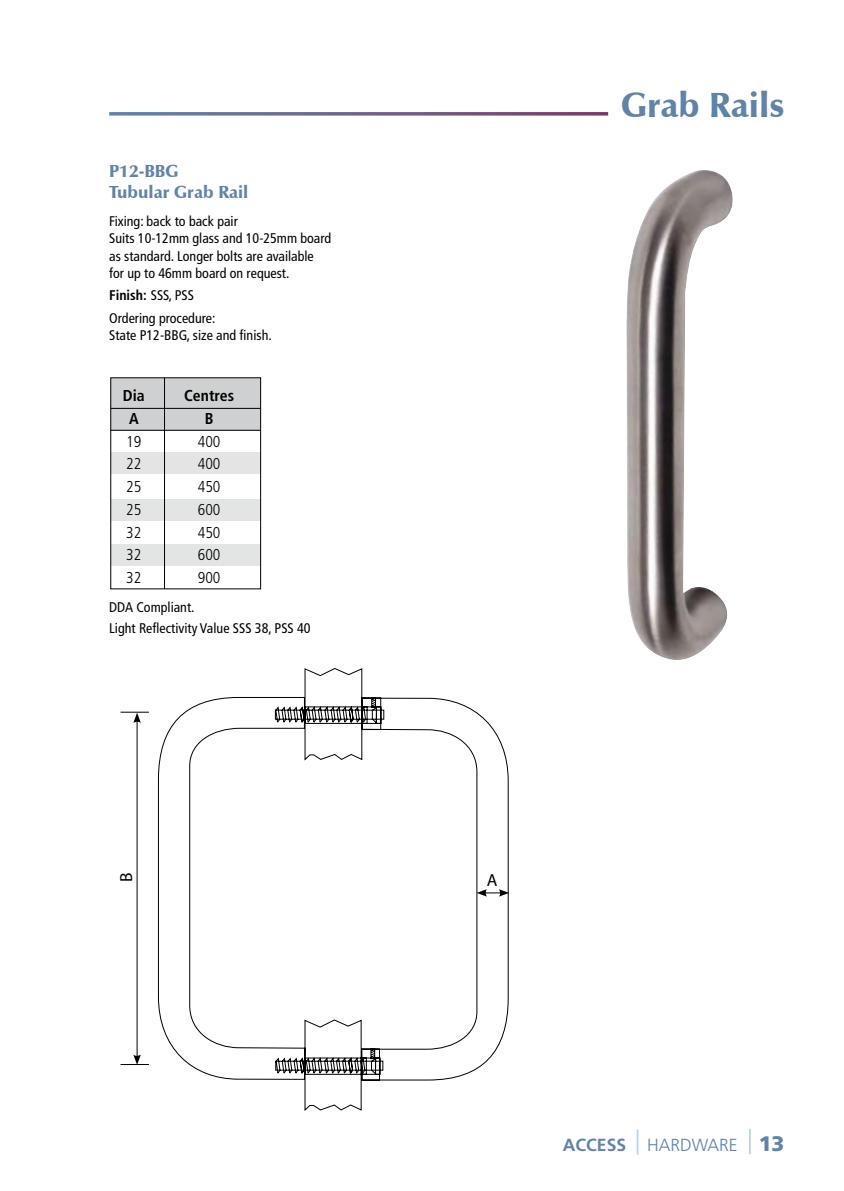
<style>
.page{position:relative;width:844px;height:1191px;background:#fff}
.page>*{position:absolute;margin:0;border:0;box-sizing:border-box;transform-origin:0 0}
.t1{font:900 35px "Zapf Humanist 601 BT";color:#6083a7}
.t2{font:900 17.5px/21px "Zapf Humanist 601 BT";color:#6083a7}
.t3{font:300 17.5px "Frutiger";color:#6083a7}
.t4{font:17.5px "Myriad";color:#000}
.t5{font:300 condensed 15.75px "Frutiger";color:#000}
.t6{font:700 condensed 15.75px "Frutiger";color:#000}
.t7{font:condensed 14px/17.5px "Frutiger";color:#000}
.s1{font-weight:700}
.s2{font-weight:900;font-size:21px}
</style>
<div class="page">
<hr style="left:636px;top:1129px;width:2px;height:25px;background:#bdd4e4">
<hr style="left:748px;top:1129px;width:2px;height:25px;background:#bdd4e4">
<svg style="left:109px;top:112px;width:499px;height:4px;background:#807499"></svg>
<svg style="left:158px;top:668px;width:351px;height:443px"></svg>
<div style="left:111px;top:544px;width:149px;height:22px;background:#e3e4e4"></div>
<div style="left:111px;top:499px;width:149px;height:22px;background:#e3e4e4"></div>
<div style="left:111px;top:452px;width:149px;height:22px;background:#e3e4e4"></div>
<div style="left:110px;top:377px;width:151px;height:53px;background:#cfd0d1"></div>
<div style="left:110px;top:377px;width:151px;height:212px;border:1px solid #000"></div>
<hr style="left:111px;top:430px;width:149px;height:1px;background:#000">
<hr style="left:111px;top:408px;width:149px;height:1px;background:#000">
<hr style="left:164px;top:378px;width:1px;height:211px;background:#000">
<svg style="left:476px;top:889px;width:33px;height:7px"></svg>
<hr style="left:137px;top:720px;width:1px;height:337px;background:#000">
<svg style="left:120px;top:711px;width:29px;height:12px"></svg>
<svg style="left:120px;top:1054px;width:29px;height:11px"></svg>
<img style="left:626px;top:170px;width:107px;height:490px">
<p class="t2" style="left:109px;top:161px;width:141px">P12-BBG<br>Tubular Grab Rail</p>
<p class="t7" style="left:109px;top:212px;width:223px">Fixing: back to back pair<br>Suits 10-12mm glass and 10-25mm board as standard. Longer bolts are available for up to 46mm board on request.</p>
<p class="t7" style="left:109px;top:284px;width:108px;line-height:22.4px"><span class="s1">Finish:</span> SSS, PSS<br>Ordering procedure:</p>
<p class="t7" style="left:109px;top:327px;width:164px">State P12-BBG, size and finish.</p>
<p class="t6" style="left:123px;top:386px;width:23px">Dia</p>
<p class="t6" style="left:184px;top:386px;width:52px">Centres</p>
<p class="t6" style="left:129px;top:409px;width:11px">A</p>
<p class="t6" style="left:205px;top:409px;width:10px">B</p>
<p class="t5" style="left:126px;top:432px;width:17px">19</p>
<p class="t5" style="left:198px;top:432px;width:24px">400</p>
<p class="t5" style="left:126px;top:455px;width:17px">22</p>
<p class="t5" style="left:198px;top:455px;width:24px">400</p>
<p class="t5" style="left:126px;top:478px;width:17px">25</p>
<p class="t5" style="left:198px;top:478px;width:24px">450</p>
<p class="t5" style="left:126px;top:500px;width:17px">25</p>
<p class="t5" style="left:198px;top:500px;width:24px">600</p>
<p class="t5" style="left:126px;top:523px;width:17px">32</p>
<p class="t5" style="left:198px;top:523px;width:24px">450</p>
<p class="t5" style="left:126px;top:546px;width:17px">32</p>
<p class="t5" style="left:198px;top:546px;width:24px">600</p>
<p class="t5" style="left:126px;top:569px;width:17px">32</p>
<p class="t5" style="left:198px;top:569px;width:24px">900</p>
<p class="t7" style="left:109px;top:596px;width:203px;line-height:21px">DDA Compliant.<br>Light Reflectivity Value SSS 38, PSS 40</p>
<p class="t4" style="left:118px;top:881px;width:11px;rotate:-90deg">B</p>
<p class="t4" style="left:486px;top:871px;width:12px">A</p>
<h1 class="t1" style="left:621px;top:83px;width:165px">Grab Rails</h1>
<p class="t3" style="left:562px;top:1135px;width:223px"><span class="s1">ACCESS</span> HARDWARE <span class="s2">13</span></p>
</div>
